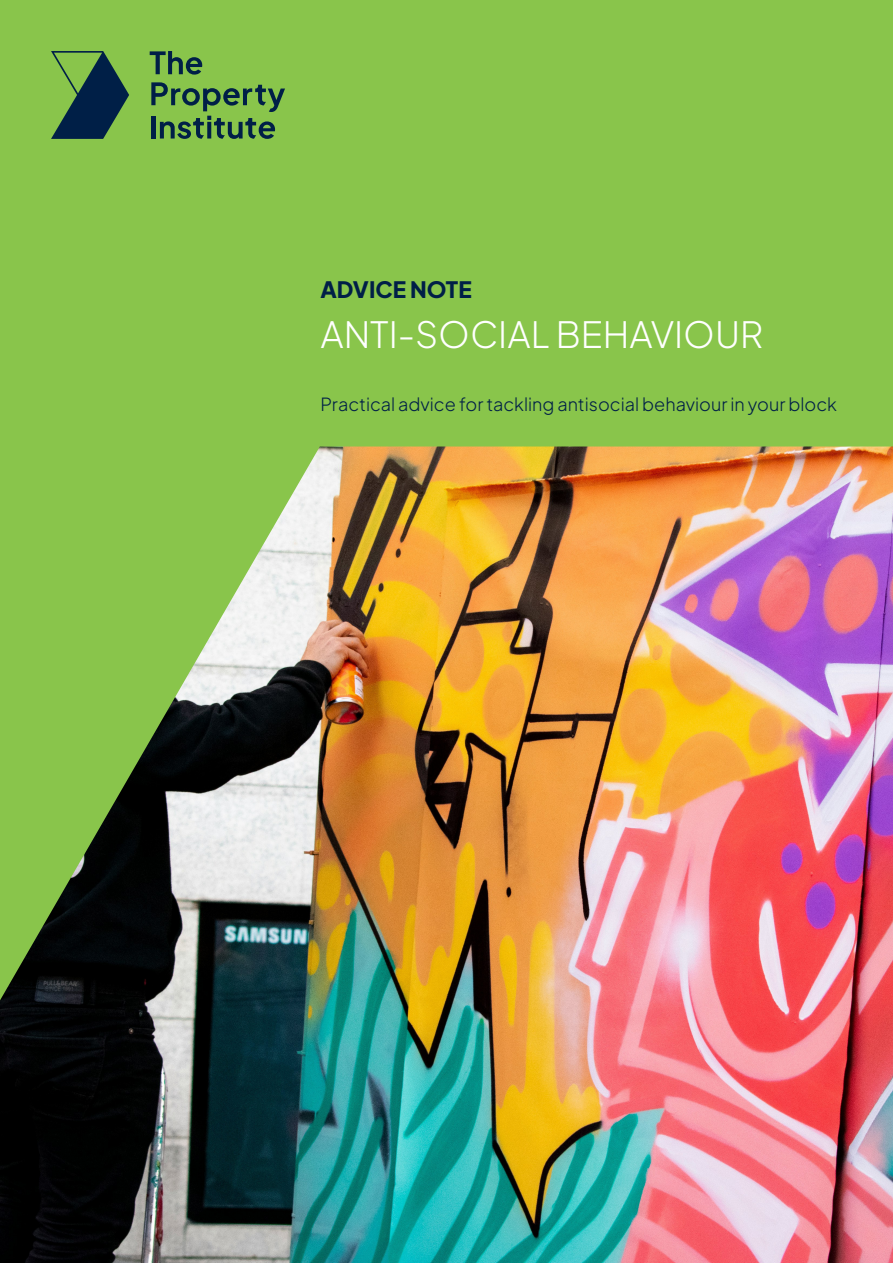
<style>
.page{position:relative;width:893px;height:1263px;background:#89c54b}
.page>*{position:absolute;margin:0;border:0;box-sizing:border-box;transform-origin:0 0}
.t1{font:300 36px "Plus Jakarta Sans";color:#fff}
.t2{font:800 22.5px "Plus Jakarta Sans";color:#001f47}
.t3{font:300 18px "Plus Jakarta Sans";color:#001f47}
</style>
<div class="page">
<svg style="left:150px;top:51px;width:52px;height:24px"></svg>
<svg style="left:151px;top:82px;width:134px;height:57px"></svg>
<svg style="left:51px;top:51px;width:78px;height:88px"></svg>
<img style="left:0;top:446px;width:893px;height:817px">
<p class="t2" style="left:320px;top:269px;width:153px">ADVICE NOTE</p>
<p class="t1" style="left:320px;top:306px;width:444px">ANTI-SOCIAL BEHAVIOUR</p>
<p class="t3" style="left:320px;top:390px;width:518px">Practical advice for tackling antisocial behaviour in your block</p>
</div>
